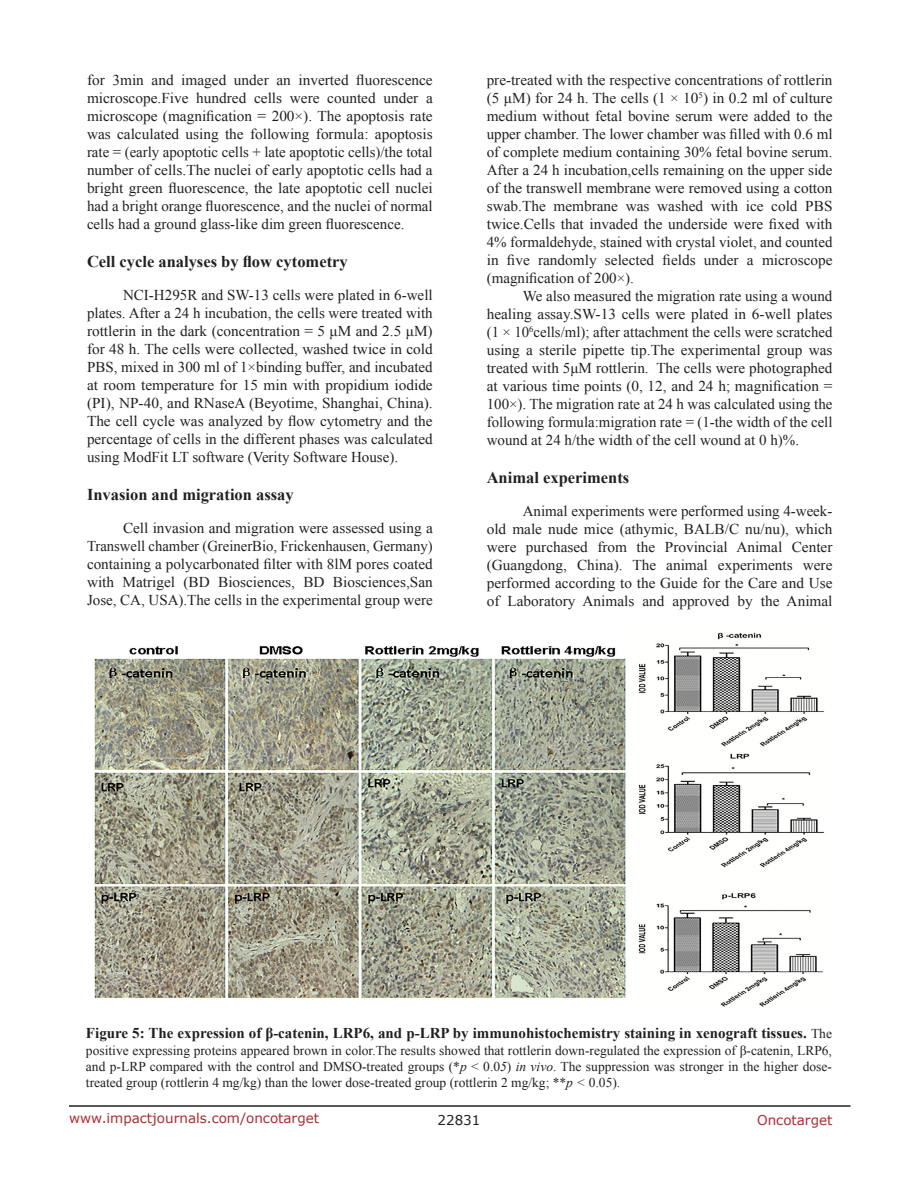
<style>
.page{position:relative;width:918px;height:1188px;background:#fff}
.page>*{position:absolute;margin:0;border:0;box-sizing:border-box;transform-origin:0 0}
.SubHeading_middle{font:700 16.5px "Times New Roman";color:#231f20}
.BodyText{font:15px/18px "Times New Roman";color:#231f20;text-align:justify}
.FigureText{font:700 15px "Times New Roman";color:#231f20}
.FigureText-2{font:13.5px/16.2px "Times New Roman";color:#231f20;text-align:justify}
.t1{font:13.5px "Verdana";color:#ac2b31}
.t2{font:13.5px "Verdana";color:#231f20}
.s1{font-weight:400;font-size:13.5px}
.s2{font-style:italic}
</style>
<div class="page">
<hr style="left:69px;top:1105px;width:781px;height:2px;background:#231f20">
<img style="left:94px;top:632px;width:730px;height:375px">
<p class="BodyText" style="left:87px;top:71px;width:347px">for 3min and imaged under an inverted fluorescence microscope.Five hundred cells were counted under a microscope (magnification = 200×). The apoptosis rate was calculated using the following formula: apoptosis rate = (early apoptotic cells + late apoptotic cells)/the total number of cells.The nuclei of early apoptotic cells had a bright green fluorescence, the late apoptotic cell nuclei had a bright orange fluorescence, and the nuclei of normal cells had a ground glass-like dim green fluorescence.</p>
<p class="SubHeading_middle" style="left:87px;top:250px;width:262px">Cell cycle analyses by flow cytometry</p>
<p class="BodyText" style="left:87px;top:286px;width:347px;text-indent:36px">NCI-H295R and SW-13 cells were plated in 6-well plates. After a 24 h incubation, the cells were treated with rottlerin in the dark (concentration = 5 μM and 2.5 μM) for 48 h. The cells were collected, washed twice in cold PBS, mixed in 300 ml of 1×binding buffer, and incubated at room temperature for 15 min with propidium iodide (PI), NP-40, and RNaseA (Beyotime, Shanghai, China).<br>The cell cycle was analyzed by flow cytometry and the percentage of cells in the different phases was calculated using ModFit LT software (Verity Software House).</p>
<p class="SubHeading_middle" style="left:87px;top:483px;width:208px">Invasion and migration assay</p>
<p class="BodyText" style="left:87px;top:519px;width:347px;text-indent:36px">Cell invasion and migration were assessed using a Transwell chamber (GreinerBio, Frickenhausen, Germany) containing a polycarbonated filter with 8lM pores coated with Matrigel (BD Biosciences, BD Biosciences,San Jose, CA, USA).The cells in the experimental group were</p>
<p class="BodyText" style="left:487px;top:71px;width:347px">pre-treated with the respective concentrations of rottlerin (5 μM) for 24 h. The cells (1 × 10<sup>5</sup>) in 0.2 ml of culture medium without fetal bovine serum were added to the upper chamber. The lower chamber was filled with 0.6 ml of complete medium containing 30% fetal bovine serum.<br>After a 24 h incubation,cells remaining on the upper side of the transwell membrane were removed using a cotton swab.The membrane was washed with ice cold PBS twice.Cells that invaded the underside were fixed with 4% formaldehyde, stained with crystal violet, and counted in five randomly selected fields under a microscope (magnification of 200×).</p>
<p class="BodyText" style="left:487px;top:287px;width:347px;text-indent:36px">We also measured the migration rate using a wound healing assay.SW-13 cells were plated in 6-well plates (1 × 10<sup>6</sup>cells/ml); after attachment the cells were scratched using a sterile pipette tip.The experimental group was treated with 5μM rottlerin. The cells were photographed at various time points (0, 12, and 24 h; magnification = 100×). The migration rate at 24 h was calculated using the following formula:migration rate = (1-the width of the cell wound at 24 h/the width of the cell wound at 0 h)%.</p>
<p class="SubHeading_middle" style="left:487px;top:466px;width:144px">Animal experiments</p>
<p class="BodyText" style="left:487px;top:502px;width:347px;text-indent:36px">Animal experiments were performed using 4-week&shy;old male nude mice (athymic, BALB/C nu/nu), which were purchased from the Provincial Animal Center (Guangdong, China). The animal experiments were performed according to the Guide for the Care and Use of Laboratory Animals and approved by the Animal</p>
<p class="FigureText" style="left:86px;top:1023px;width:748px">Figure 5: The expression of β-catenin, LRP6, and p-LRP by immunohistochemistry staining in xenograft tissues. <span class="s1">The</span></p>
<p class="FigureText-2" style="left:86px;top:1042px;width:747px">positive expressing proteins appeared brown in color.The results showed that rottlerin down-regulated the expression of β-catenin, LRP6, and p-LRP compared with the control and DMSO-treated groups (*<span class="s2">p</span> &lt; 0.0<span class="s2">5</span>) <span class="s2">in vivo</span>. The suppression was stronger in the higher dose&shy;treated group (rottlerin 4 mg/kg) than the lower dose-treated group (rottlerin 2 mg/kg; **<span class="s2">p &lt;</span> 0.05).</p>
<p class="t1" style="left:69px;top:1109px;width:252px">www.impactjournals.com/oncotarget</p>
<p class="t2" style="left:438px;top:1111px;width:44px">22831</p>
<p class="t1" style="left:757px;top:1111px;width:77px">Oncotarget</p>
</div>
